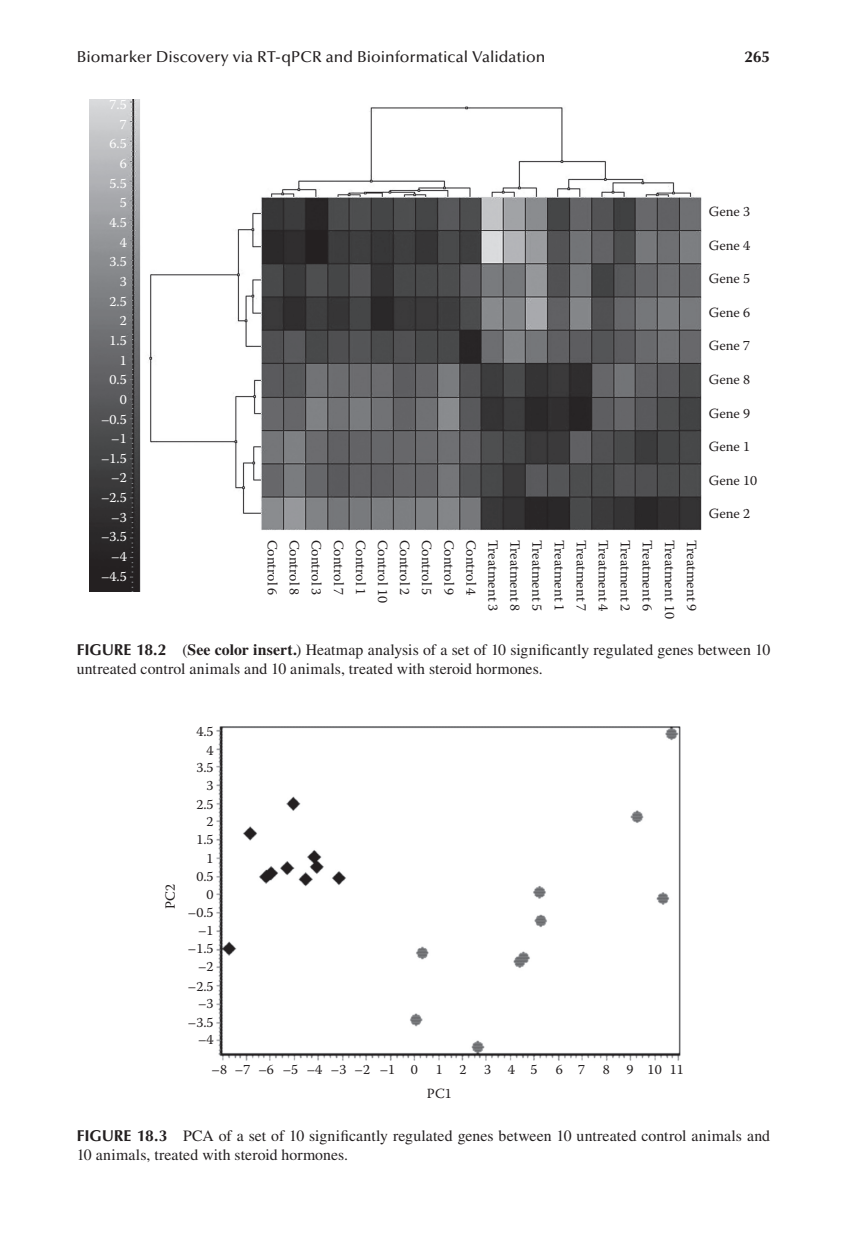
<style>
.page{position:relative;width:852px;height:1235px;background:#fff}
.page>*{position:absolute;margin:0;border:0;box-sizing:border-box;transform-origin:0 0}
.t1{font:15.75px/18.9px "Times LT Std";letter-spacing:.005em;color:#231f20}
.t2{font:500 15.75px "Optima LT Std";letter-spacing:.005em;color:#231f20}
.t3{font:700 15.75px "Optima LT Std";color:#231f20}
.t4{font:14px/22.1px "Warnock Pro";color:#231f20;text-align:right}
.t5{font:14px/19.6px "Warnock Pro";color:#fff;text-align:right}
.s1{font-family:"Optima LT Std";font-weight:700}
.s2{font-weight:700}
</style>
<div class="page">
<img style="left:90px;top:99px;width:611px;height:492px">
<img style="left:216px;top:726px;width:464px;height:334px">
<p class="t2" style="left:77px;top:48px;width:470px">Biomarker Discovery via RT-qPCR and Bioinformatical Validation</p>
<p class="t3" style="left:744px;top:47px;width:27px">265</p>
<p class="t5" style="left:101px;top:94px;width:27px">7.5<br>7<br>6.5<br>6<br>5.5<br>5<br>4.5<br>4<br>3.5<br>3<br>2.5<br>2<br>1.5<br>1<br>0.5<br>0 –0.5 –1 –1.5 –2 –2.5 –3 –3.5 –4 –4.5</p>
<p class="t4" style="left:350px;top:539px;width:57px;text-align:justify;rotate:90deg">Control 7<br>Control 3<br>Control 8<br>Control 6</p>
<p class="t4" style="left:372px;top:539px;width:57px;rotate:90deg">Control 1</p>
<p class="t4" style="left:394px;top:539px;width:65px;rotate:90deg">Control 10</p>
<p class="t4" style="left:702px;top:539px;width:81px;text-align:left;rotate:90deg">Treatment 9<br>Treatment 10<br>Treatment 6<br>Treatment 2<br>Treatment 4<br>Treatment 7<br>Treatment 1<br>Treatment 5<br>Treatment 8<br>Treatment 3<br>Control 4<br>Control 9<br>Control 5<br>Control 2</p>
<p class="t4" style="left:708px;top:200px;width:43px">Gene 3</p>
<p class="t4" style="left:708px;top:234px;width:43px">Gene 4</p>
<p class="t4" style="left:708px;top:267px;width:43px">Gene 5</p>
<p class="t4" style="left:708px;top:301px;width:43px">Gene 6</p>
<p class="t4" style="left:708px;top:334px;width:43px">Gene 7</p>
<p class="t4" style="left:708px;top:368px;width:43px">Gene 8</p>
<p class="t4" style="left:708px;top:401px;width:43px">Gene 9</p>
<p class="t4" style="left:708px;top:435px;width:43px">Gene 1</p>
<p class="t4" style="left:708px;top:469px;width:50px">Gene 10</p>
<p class="t4" style="left:708px;top:502px;width:43px">Gene 2</p>
<p class="t1" style="left:77px;top:640px;width:695px"><span class="s1">FI GURE 18.2</span> (<span class="s2">See color insert.</span>) Heatmap analysis of a set of 10 significantly regulated genes between 10 untreated control animals and 10 animals, treated with steroid hormones.</p>
<p class="t4" style="left:159px;top:909px;width:26px;rotate:-90deg">PC2</p>
<p class="t4" style="left:196px;top:722px;width:19px;line-height:18.7px">4.5<br>4</p>
<p class="t4" style="left:196px;top:758px;width:19px;line-height:18px">3.5<br>3<br>2.5<br>2<br>1.5</p>
<p class="t4" style="left:188px;top:849px;width:27px;line-height:18px">1<br>0.5<br>0 –0.5</p>
<p class="t4" style="left:188px;top:939px;width:27px;line-height:18.7px">–1.5 –2 –2.5</p>
<p class="t4" style="left:188px;top:994px;width:27px;line-height:18.6px">–3 –3.5</p>
<p class="t4" style="left:211px;top:1023px;width:208px;line-height:30.4px;text-align:left;text-indent:-13px">–4<br>–8 –7 –6 –5 –4 –3 –2 –1 0</p>
<p class="t4" style="left:198px;top:919px;width:17px">–1</p>
<p class="t4" style="left:427px;top:1057px;width:26px;line-height:23.3px;text-align:center">1<br>PC1</p>
<p class="t4" style="left:459px;top:1058px;width:9px">2</p>
<p class="t4" style="left:484px;top:1058px;width:55px">345</p>
<p class="t4" style="left:555px;top:1058px;width:31px">6 7</p>
<p class="t4" style="left:602px;top:1058px;width:83px">8 9 1011</p>
<p class="t1" style="left:77px;top:1126px;width:694px"><span class="s1">FI GURE 18.3</span> PCA of a set of 10 significantly regulated genes between 10 untreated control animals and<br>10 animals, treated with steroid hormones.</p>
</div>
